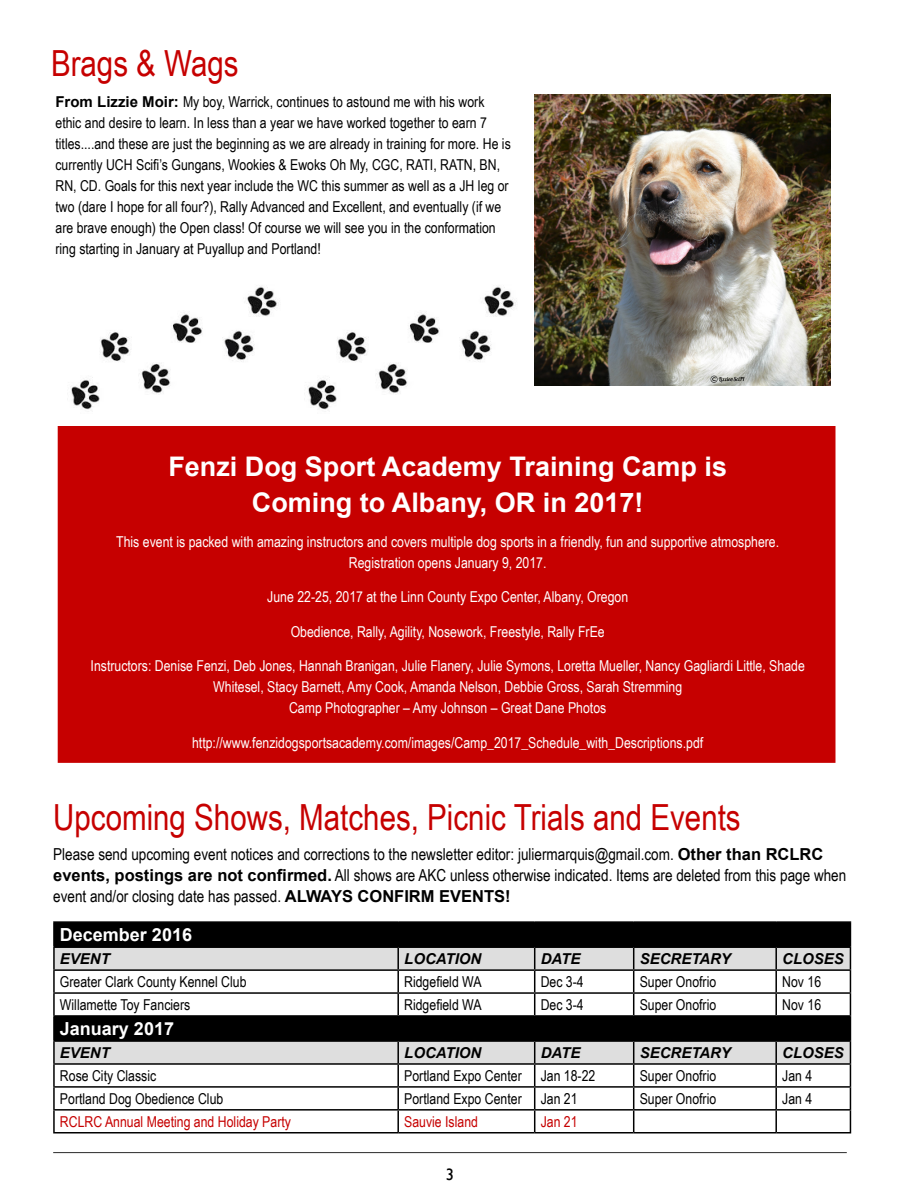
<style>
.page{position:relative;width:900px;height:1200px;background:#fff}
.page>*{position:absolute;margin:0;border:0;box-sizing:border-box;transform-origin:0 0}
.t1{font:36px "Arial Narrow";color:#c60000}
.t2{font:700 27px/36px "Arial";color:#fff;text-align:center}
.t3{font:700 18px "Arial";color:#fff}
.t4{font:16.5px/21px "Arial Narrow";color:#000}
.t5{font:16.5px "Gill Sans";color:#000}
.t6{font:15px/21px "Arial Narrow";color:#000}
.t7{font:15px/21px "Arial Narrow";color:#fff;text-align:center}
.t8{font:italic 700 15px "Arial";color:#000}
.t9{font:15px "Arial Narrow";color:#c60000}
.s1{font-family:"Arial";font-weight:700}
</style>
<div class="page">
<hr style="left:53px;top:1152px;width:794px;height:1px;background:#404040">
<div style="left:55px;top:923px;width:795px;height:23px;background:#000"></div>
<svg style="left:55px;top:948px;width:795px;height:115px"></svg>
<hr style="left:53px;top:921px;width:345px;height:2px;background:#000">
<hr style="left:53px;top:923px;width:2px;height:23px;background:#000">
<hr style="left:398px;top:921px;width:137px;height:2px;background:#000">
<hr style="left:397px;top:923px;width:2px;height:23px;background:#000">
<hr style="left:535px;top:921px;width:99px;height:2px;background:#000">
<hr style="left:634px;top:921px;width:142px;height:2px;background:#000">
<hr style="left:776px;top:921px;width:75px;height:2px;background:#000">
<hr style="left:775px;top:923px;width:2px;height:23px;background:#000">
<hr style="left:53px;top:946px;width:345px;height:2px;background:#000">
<hr style="left:53px;top:948px;width:2px;height:21px;background:#000">
<hr style="left:398px;top:946px;width:137px;height:2px;background:#000">
<hr style="left:397px;top:948px;width:2px;height:21px;background:#000">
<hr style="left:535px;top:946px;width:99px;height:2px;background:#000">
<hr style="left:634px;top:946px;width:142px;height:2px;background:#000">
<hr style="left:776px;top:946px;width:75px;height:2px;background:#000">
<hr style="left:775px;top:948px;width:2px;height:21px;background:#000">
<hr style="left:53px;top:969px;width:345px;height:2px;background:#000">
<hr style="left:53px;top:971px;width:2px;height:21px;background:#000">
<hr style="left:398px;top:969px;width:137px;height:2px;background:#000">
<hr style="left:397px;top:971px;width:2px;height:21px;background:#000">
<hr style="left:535px;top:969px;width:99px;height:2px;background:#000">
<hr style="left:634px;top:969px;width:142px;height:2px;background:#000">
<hr style="left:776px;top:969px;width:75px;height:2px;background:#000">
<hr style="left:775px;top:971px;width:2px;height:21px;background:#000">
<hr style="left:53px;top:992px;width:345px;height:2px;background:#000">
<hr style="left:53px;top:994px;width:2px;height:21px;background:#000">
<hr style="left:398px;top:992px;width:137px;height:2px;background:#000">
<hr style="left:397px;top:994px;width:2px;height:21px;background:#000">
<hr style="left:535px;top:992px;width:99px;height:2px;background:#000">
<hr style="left:634px;top:992px;width:142px;height:2px;background:#000">
<hr style="left:776px;top:992px;width:75px;height:2px;background:#000">
<hr style="left:775px;top:994px;width:2px;height:21px;background:#000">
<hr style="left:53px;top:1015px;width:345px;height:2px;background:#000">
<hr style="left:53px;top:1017px;width:2px;height:23px;background:#000">
<hr style="left:398px;top:1015px;width:137px;height:2px;background:#000">
<hr style="left:397px;top:1017px;width:2px;height:23px;background:#000">
<hr style="left:535px;top:1015px;width:99px;height:2px;background:#000">
<hr style="left:634px;top:1015px;width:142px;height:2px;background:#000">
<hr style="left:776px;top:1015px;width:75px;height:2px;background:#000">
<hr style="left:775px;top:1017px;width:2px;height:23px;background:#000">
<hr style="left:53px;top:1040px;width:345px;height:2px;background:#000">
<hr style="left:53px;top:1042px;width:2px;height:21px;background:#000">
<hr style="left:398px;top:1040px;width:137px;height:2px;background:#000">
<hr style="left:397px;top:1042px;width:2px;height:21px;background:#000">
<hr style="left:535px;top:1040px;width:99px;height:2px;background:#000">
<hr style="left:634px;top:1040px;width:142px;height:2px;background:#000">
<hr style="left:776px;top:1040px;width:75px;height:2px;background:#000">
<hr style="left:775px;top:1042px;width:2px;height:21px;background:#000">
<hr style="left:53px;top:1063px;width:345px;height:2px;background:#000">
<hr style="left:53px;top:1065px;width:2px;height:21px;background:#000">
<hr style="left:398px;top:1063px;width:137px;height:2px;background:#000">
<hr style="left:397px;top:1065px;width:2px;height:21px;background:#000">
<hr style="left:535px;top:1063px;width:99px;height:2px;background:#000">
<hr style="left:634px;top:1063px;width:142px;height:2px;background:#000">
<hr style="left:776px;top:1063px;width:75px;height:2px;background:#000">
<hr style="left:775px;top:1065px;width:2px;height:21px;background:#000">
<hr style="left:53px;top:1086px;width:345px;height:2px;background:#000">
<hr style="left:53px;top:1088px;width:2px;height:21px;background:#000">
<hr style="left:398px;top:1086px;width:137px;height:2px;background:#000">
<hr style="left:397px;top:1088px;width:2px;height:21px;background:#000">
<hr style="left:535px;top:1086px;width:99px;height:2px;background:#000">
<hr style="left:634px;top:1086px;width:142px;height:2px;background:#000">
<hr style="left:776px;top:1086px;width:75px;height:2px;background:#000">
<hr style="left:775px;top:1088px;width:2px;height:21px;background:#000">
<hr style="left:53px;top:1109px;width:345px;height:2px;background:#000">
<hr style="left:53px;top:1111px;width:2px;height:21px;background:#000">
<hr style="left:398px;top:1109px;width:137px;height:2px;background:#000">
<hr style="left:397px;top:1111px;width:2px;height:21px;background:#000">
<hr style="left:535px;top:1109px;width:99px;height:2px;background:#000">
<svg style="left:534px;top:923px;width:1px;height:209px"></svg>
<hr style="left:634px;top:1109px;width:142px;height:2px;background:#000">
<svg style="left:633px;top:923px;width:1px;height:209px"></svg>
<hr style="left:776px;top:1109px;width:75px;height:2px;background:#000">
<hr style="left:775px;top:1111px;width:2px;height:21px;background:#000">
<svg style="left:850px;top:923px;width:1px;height:209px"></svg>
<hr style="left:53px;top:1132px;width:345px;height:2px;background:#000">
<hr style="left:398px;top:1132px;width:137px;height:2px;background:#000">
<hr style="left:535px;top:1132px;width:99px;height:2px;background:#000">
<hr style="left:634px;top:1132px;width:142px;height:2px;background:#000">
<hr style="left:776px;top:1132px;width:75px;height:2px;background:#000">
<img style="left:534px;top:94px;width:297px;height:291px">
<div style="left:58px;top:426px;width:778px;height:337px;background:#c60000;border:2px solid #c60000"></div>
<img style="left:71px;top:286px;width:208px;height:124px">
<img style="left:308px;top:286px;width:208px;height:124px">
<h1 class="t1" style="left:51px;top:37px;width:189px">Brags &amp; Wags</h1>
<p class="t6" style="left:56px;top:91px;width:457px"><span class="s1">From Lizzie Moir:</span> My boy, Warrick, continues to astound me with his work ethic and desire to learn. In less than a year we have worked together to earn 7 titles....and these are just the beginning as we are already in training for more. He is currently UCH Scifi’s Gungans, Wookies &amp; Ewoks Oh My, CGC, RATI, RATN, BN, RN, CD. Goals for this next year include the WC this summer as well as a JH leg or two (dare I hope for all four?), Rally Advanced and Excellent, and eventually (if we are brave enough) the Open class! Of course we will see you in the conformation ring starting in January at Puyallup and Portland!</p>
<h2 class="t2" style="left:168px;top:450px;width:560px">Fenzi Dog Sport Academy Training Camp is<br>Coming to Albany, OR in 2017!</h2>
<p class="t7" style="left:116px;top:530px;width:665px">This event is packed with amazing instructors and covers multiple dog sports in a friendly, fun and supportive atmosphere.<br>Registration opens January 9, 2017.</p>
<p class="t7" style="left:267px;top:586px;width:362px">June 22-25, 2017 at the Linn County Expo Center, Albany, Oregon</p>
<p class="t7" style="left:291px;top:620px;width:316px">Obedience, Rally, Agility, Nosework, Freestyle, Rally FrEe</p>
<p class="t7" style="left:91px;top:655px;width:716px">Instructors: Denise Fenzi, Deb Jones, Hannah Branigan, Julie Flanery, Julie Symons, Loretta Mueller, Nancy Gagliardi Little, Shade<br>Whitesel, Stacy Barnett, Amy Cook, Amanda Nelson, Debbie Gross, Sarah Stremming<br>Camp Photographer – Amy Johnson – Great Dane Photos</p>
<p class="t7" style="left:192px;top:731px;width:513px">http://www.fenzidogsportsacademy.com/images/Camp_2017_Schedule_with_Descriptions.pdf</p>
<h1 class="t1" style="left:53px;top:791px;width:689px">Upcoming Shows, Matches, Picnic Trials and Events</h1>
<p class="t4" style="left:53px;top:843px;width:795px">Please send upcoming event notices and corrections to the newsletter editor: juliermarquis@gmail.com. <span class="s1">Other than RCLRC events, postings are not confirmed.</span> All shows are AKC unless otherwise indicated. Items are deleted from this page when event and/or closing date has passed. <span class="s1">ALWAYS CONFIRM EVENTS!</span></p>
<p class="t3" style="left:60px;top:923px;width:134px">December 2016</p>
<p class="t8" style="left:60px;top:949px;width:52px">EVENT</p>
<p class="t8" style="left:404px;top:949px;width:79px">LOCATION</p>
<p class="t8" style="left:541px;top:949px;width:41px">DATE</p>
<p class="t8" style="left:640px;top:949px;width:93px">SECRETARY</p>
<p class="t8" style="left:782px;top:949px;width:63px">CLOSES</p>
<p class="t6" style="left:60px;top:971px;width:188px">Greater Clark County Kennel Club</p>
<p class="t6" style="left:404px;top:971px;width:79px">Ridgefield WA</p>
<p class="t6" style="left:541px;top:971px;width:45px">Dec 3-4</p>
<p class="t6" style="left:640px;top:971px;width:78px">Super Onofrio</p>
<p class="t6" style="left:782px;top:971px;width:40px">Nov 16</p>
<p class="t6" style="left:60px;top:994px;width:132px">Willamette Toy Fanciers</p>
<p class="t6" style="left:404px;top:994px;width:79px">Ridgefield WA</p>
<p class="t6" style="left:541px;top:994px;width:45px">Dec 3-4</p>
<p class="t6" style="left:640px;top:994px;width:78px">Super Onofrio</p>
<p class="t6" style="left:782px;top:994px;width:40px">Nov 16</p>
<p class="t3" style="left:60px;top:1017px;width:116px">January 2017</p>
<p class="t8" style="left:60px;top:1043px;width:52px">EVENT</p>
<p class="t8" style="left:404px;top:1043px;width:79px">LOCATION</p>
<p class="t8" style="left:541px;top:1043px;width:41px">DATE</p>
<p class="t8" style="left:640px;top:1043px;width:93px">SECRETARY</p>
<p class="t8" style="left:782px;top:1043px;width:63px">CLOSES</p>
<p class="t6" style="left:60px;top:1065px;width:98px">Rose City Classic</p>
<p class="t6" style="left:404px;top:1065px;width:119px">Portland Expo Center</p>
<p class="t6" style="left:541px;top:1065px;width:56px">Jan 18-22</p>
<p class="t6" style="left:640px;top:1065px;width:78px">Super Onofrio</p>
<p class="t6" style="left:782px;top:1065px;width:32px">Jan 4</p>
<p class="t6" style="left:60px;top:1087px;width:165px">Portland Dog Obedience Club</p>
<p class="t6" style="left:404px;top:1087px;width:119px">Portland Expo Center</p>
<p class="t6" style="left:541px;top:1087px;width:38px">Jan 21</p>
<p class="t6" style="left:640px;top:1087px;width:78px">Super Onofrio</p>
<p class="t6" style="left:782px;top:1087px;width:32px">Jan 4</p>
<p class="t9" style="left:60px;top:1110px;width:233px">RCLRC Annual Meeting and Holiday Party</p>
<p class="t9" style="left:404px;top:1110px;width:75px">Sauvie Island</p>
<p class="t9" style="left:541px;top:1110px;width:38px">Jan 21</p>
<p class="t5" style="left:446px;top:1165px;width:10px">3</p>
</div>
